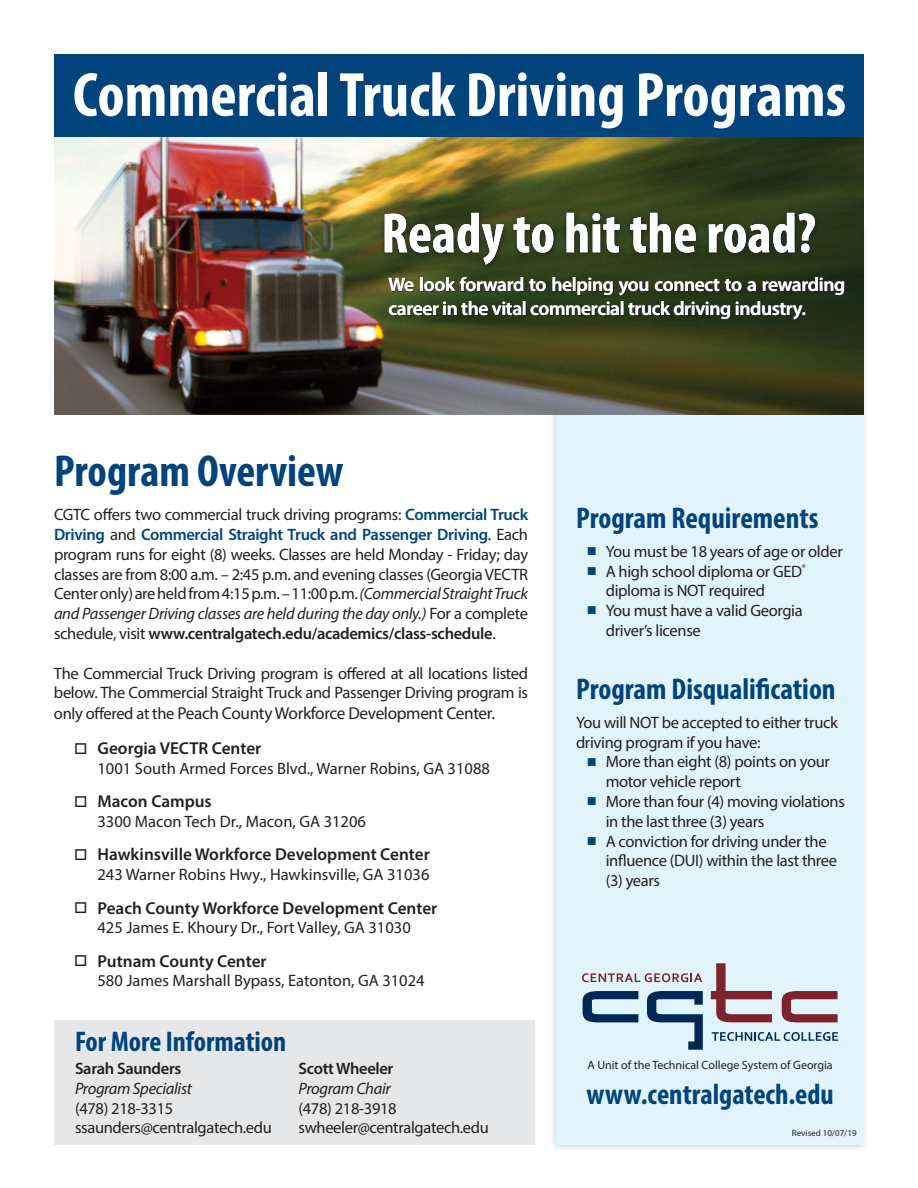
<style>
.page{position:relative;width:918px;height:1188px;background:#fff}
.page>*{position:absolute;margin:0;border:0;box-sizing:border-box;transform-origin:0 0}
.t1{font:700 condensed 63px "Myriad Pro";color:#fff}
.H1_Title{font:700 condensed 57px "Myriad Pro";color:#fff}
.t2{font:700 condensed 45px "Myriad Pro";color:#00447b}
.H3{font:700 condensed 30px "Myriad Pro";color:#00447b}
.t3{font:700 condensed 29.25px "Myriad Pro";color:#00447b}
.H3-2{font:700 condensed 28.5px "Myriad Pro";color:#00447b}
.t4{font:600 19.5px/23.4px "Myriad Pro";letter-spacing:-.02em;color:#fff}
.t5{font:600 17.25px "Myriad Pro";color:#231f20}
.t6{font:17.25px "Myriad Pro";letter-spacing:-.02em;color:#231f20}
.t7{font:16.5px/19.8px "Myriad Pro";letter-spacing:-.02em;color:#231f20}
.t8{font:16.5px "Myriad Pro";color:#231f20}
.t9{font:italic 16.5px "Myriad Pro";letter-spacing:-.02em;color:#231f20}
.t10{font:600 16.5px "Myriad Pro";letter-spacing:-.02em;color:#231f20}
.t11{font:12px "Myriad Pro";color:#231f20}
.t12{font:9px "Myriad Pro";color:#231f20}
.s1{font-weight:600;color:#00447b}
.s2{font-style:italic}
.s3{font-weight:600}
.s4{font-size:16.5px}
.s5{color:#00447b}
</style>
<div class="page">
<div style="left:549px;top:222px;width:320px;height:930px;background:#f5f5f5"></div>
<div style="left:556px;top:227px;width:308px;height:918px;background:#e1f4fc"></div>
<div style="left:54px;top:1021px;width:481px;height:124px;background:#e6e7e9"></div>
<img style="left:54px;top:136px;width:810px;height:279px">
<svg style="left:583px;top:991px;width:55px;height:31px"></svg>
<svg style="left:647px;top:991px;width:56px;height:59px"></svg>
<svg style="left:782px;top:991px;width:56px;height:31px"></svg>
<svg style="left:711px;top:963px;width:61px;height:59px"></svg>
<svg style="left:712px;top:1032px;width:126px;height:9px"></svg>
<svg style="left:582px;top:973px;width:120px;height:9px"></svg>
<svg style="left:380px;top:208px;width:442px;height:63px;background:#2f391c"></svg>
<svg style="left:389px;top:277px;width:457px;height:44px;background:#27341b"></svg>
<div style="left:54px;top:54px;width:810px;height:82px;background:#00447b"></div>
<p class="t1" style="left:73px;top:56px;width:775px">Commercial Truck Driving Programs</p>
<h1 class="H1_Title" style="left:381px;top:198px;width:436px">Ready to hit the road?</h1>
<p class="t4" style="left:388px;top:272px;width:458px">We look forward to helping you connect to a rewarding career in the vital commercial truck driving industry.</p>
<p class="t2" style="left:54px;top:443px;width:291px">Program Overview</p>
<p class="t7" style="left:54px;top:505px;width:476px;text-align:justify">CGTC offers two commercial truck driving programs: <span class="s1">Commercial Truck Driving</span> and <span class="s1">Commercial Straight Truck and Passenger Driving</span>. Each program runs for eight (8) weeks. Classes are held Monday - Friday; day classes are from 8:00 a.m. – 2:45 p.m. and evening classes (Georgia VECTR Center only) are held from 4:15 p.m. – 11:00 p.m. <span class="s2">(Commercial Straight Truck and Passenger Driving classes are held during the day only.)</span> For a complete schedule, visit <span class="s3">www.centralgatech.edu/academics/class-schedule</span>.</p>
<p class="t7" style="left:54px;top:663px;width:476px">The Commercial Truck Driving program is offered at all locations listed below. The Commercial Straight Truck and Passenger Driving program is</p>
<p class="t6" style="left:54px;top:703px;width:442px"><span class="s4">only offered at the</span> Peach County Workforce Development Center.</p>
<p class="t5" style="left:74px;top:738px;width:189px">□ Georgia VECTR Center</p>
<p class="t8" style="left:97px;top:758px;width:394px">1001 South Armed Forces Blvd., Warner Robins, GA 31088</p>
<p class="t5" style="left:74px;top:791px;width:139px">□ Macon Campus</p>
<p class="t8" style="left:97px;top:811px;width:270px">3300 Macon Tech Dr., Macon, GA 31206</p>
<p class="t5" style="left:74px;top:844px;width:357px">□ Hawkinsville Workforce Development Center</p>
<p class="t8" style="left:97px;top:865px;width:334px">243 Warner Robins Hwy., Hawkinsville, GA 31036</p>
<p class="t5" style="left:74px;top:897px;width:365px">□ Peach County Workforce Development Center</p>
<p class="t8" style="left:97px;top:918px;width:315px">425 James E. Khoury Dr., Fort Valley, GA 31030</p>
<p class="t5" style="left:74px;top:950px;width:194px">□ Putnam County Center</p>
<p class="t8" style="left:97px;top:971px;width:329px">580 James Marshall Bypass, Eatonton, GA 31024</p>
<h2 class="H3-2" style="left:75px;top:1023px;width:213px">For More Information</h2>
<p class="t10" style="left:75px;top:1058px;width:108px">Sarah Saunders</p>
<p class="t10" style="left:298px;top:1058px;width:96px">Scott Wheeler</p>
<p class="t9" style="left:75px;top:1078px;width:119px">Program Specialist</p>
<p class="t9" style="left:298px;top:1078px;width:94px">Program Chair</p>
<p class="t7" style="left:75px;top:1098px;width:100px">(478) 218-3315</p>
<p class="t7" style="left:298px;top:1098px;width:100px">(478) 218-3918</p>
<p class="t7" style="left:75px;top:1118px;width:198px">ssaunders@centralgatech.edu</p>
<p class="t7" style="left:299px;top:1118px;width:192px">swheeler@centralgatech.edu</p>
<p class="H3" style="left:576px;top:499px;width:244px">Program Requirements</p>
<p class="t7" style="left:587px;top:541px;width:258px"><span class="s5">■</span> You must be 18 years of age or older</p>
<p class="t7" style="left:606px;top:561px;width:202px;text-indent:-19px"><span class="s5">■</span> A high school diploma or GED<sup>® </sup>diploma is NOT required</p>
<p class="t7" style="left:587px;top:601px;width:217px"><span class="s5">■</span> You must have a valid Georgia</p>
<p class="t7" style="left:606px;top:620px;width:97px">driver’s license</p>
<h2 class="H3" style="left:576px;top:670px;width:261px">Program Disqualification</h2>
<p class="t7" style="left:576px;top:712px;width:263px">You will NOT be accepted to either truck driving program if you have:</p>
<p class="t7" style="left:606px;top:752px;width:226px;text-indent:-19px"><span class="s5">■</span> More than eight (8) points on your motor vehicle report</p>
<p class="t7" style="left:606px;top:791px;width:241px;text-indent:-19px"><span class="s5">■</span> More than four (4) moving violations in the last three (3) years</p>
<p class="t7" style="left:606px;top:831px;width:233px;text-indent:-19px"><span class="s5">■</span> A conviction for driving under the influence (DUI) within the last three</p>
<p class="t7" style="left:606px;top:871px;width:56px">(3) years</p>
<p class="t11" style="left:587px;top:1058px;width:247px">A Unit of the Technical College System of Georgia</p>
<p class="t3" style="left:586px;top:1076px;width:249px">www.centralgatech.edu</p>
<p class="t12" style="left:792px;top:1127px;width:66px">Revised 10/07/19</p>
</div>
